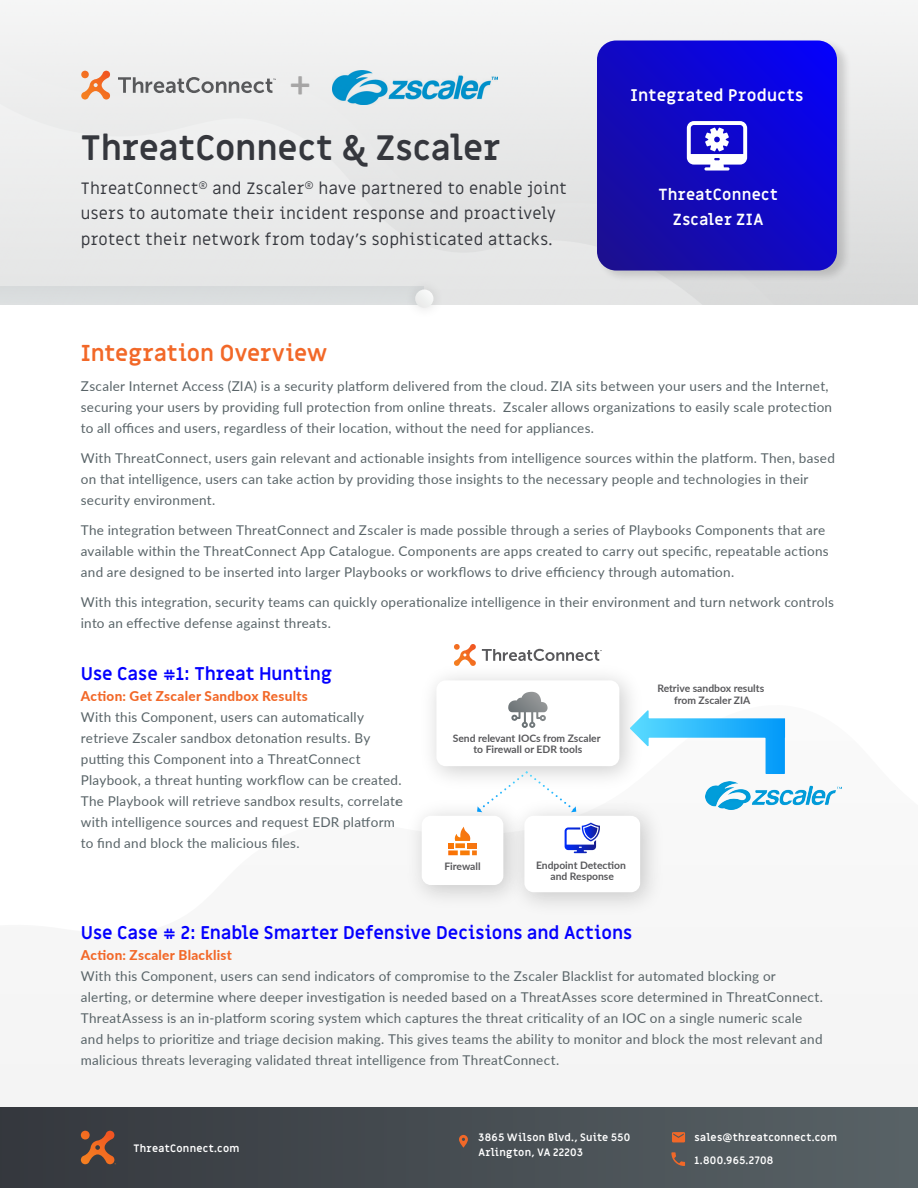
<style>
.page{position:relative;width:918px;height:1188px;background:#fff}
.page>*{position:absolute;margin:0;border:0;box-sizing:border-box;transform-origin:0 0}
.t1{font:700 34.5px "Miriam Libre";letter-spacing:-.005em;color:#35373d}
.t2{font:700 34.5px "Miriam Libre";color:#a6a5a5}
.t3{font:700 22.5px "Miriam Libre";color:#f26828}
.t4{font:700 18px "Miriam Libre";color:#0400ff}
.Intro_-_Body{font:16.5px/25.5px "Miriam Libre";letter-spacing:.015em;color:#35373d}
.t5{font:700 16.5px "Miriam Libre";letter-spacing:.015em;color:#fff}
.t6{font:700 15.75px/25.5px "Miriam Libre";letter-spacing:.02em;color:#fff;text-align:center}
.Body{font:13.5px/21px "Lato";letter-spacing:.02em;color:#596468}
.Body-2{font:800 13.5px "Lato";letter-spacing:.025em;color:#f26828}
.t7{font:700 10.5px/15px "Miriam Libre";letter-spacing:.025em;color:#fff}
.t8{font:700 10.35px/11.4px "Lato";color:#59595c;text-align:center}
</style>
<div class="page">
<svg style="left:0;top:718px;width:918px;height:389px;fill:#f6f6f6"></svg>
<img style="left:0;top:9px;width:918px;height:296px">
<div style="left:596px;top:37px;width:255px;height:246px;background:#000;opacity:.15"></div>
<svg style="left:597px;top:40px;width:240px;height:231px;background:#120ac5"></svg>
<svg style="left:81px;top:71px;width:29px;height:29px"></svg>
<svg style="left:118px;top:77px;width:158px;height:16px;background:#b8b9b9"></svg>
<div style="left:0;top:286px;width:424px;height:19px;background:#daddde"></div>
<div style="left:403px;top:278px;width:42px;height:42px;background:#000;opacity:.13"></div>
<div style="left:415px;top:289px;width:19px;height:19px;background:#eff1f0;border-radius:9px"></div>
<div style="left:0;top:1107px;width:918px;height:81px;background:linear-gradient(to right,#34383e,#586266)"></div>
<svg style="left:81px;top:1131px;width:35px;height:34px"></svg>
<svg style="left:459px;top:1135px;width:9px;height:13px"></svg>
<svg style="left:672px;top:1132px;width:13px;height:10px"></svg>
<svg style="left:671px;top:1152px;width:14px;height:14px"></svg>
<img style="left:333px;top:71px;width:164px;height:34px">
<svg style="left:687px;top:121px;width:60px;height:50px"></svg>
<img style="left:412px;top:676px;width:240px;height:115px">
<div style="left:436px;top:680px;width:183px;height:86px;background:#fff;border-radius:9px"></div>
<img style="left:397px;top:791px;width:103px;height:126px">
<div style="left:422px;top:816px;width:81px;height:69px;background:#fff;border-radius:9px"></div>
<img style="left:500px;top:791px;width:172px;height:127px">
<div style="left:524px;top:816px;width:116px;height:76px;background:#fff;border-radius:9px"></div>
<svg style="left:454px;top:644px;width:22px;height:22px"></svg>
<svg style="left:482px;top:649px;width:120px;height:12px"></svg>
<svg style="left:448px;top:827px;width:29px;height:28px"></svg>
<svg style="left:477px;top:771px;width:99px;height:41px"></svg>
<svg style="left:565px;top:823px;width:35px;height:30px"></svg>
<svg style="left:508px;top:692px;width:40px;height:36px"></svg>
<img style="left:705px;top:782px;width:137px;height:28px">
<svg style="left:630px;top:710px;width:155px;height:64px"></svg>
<h1 class="t2" style="left:289px;top:63px;width:24px">+</h1>
<h1 class="t1" style="left:81px;top:127px;width:421px">ThreatConnect &amp; Zscaler</h1>
<p class="Intro_-_Body" style="left:81px;top:176px;width:488px">ThreatConnect<sup>®</sup> and Zscaler<sup>®</sup> have partnered to enable joint users to automate their incident response and proactively protect their network from today’s sophisticated attacks.</p>
<h5 class="t5" style="left:631px;top:85px;width:174px">Integrated Products</h5>
<h5 class="t6" style="left:659px;top:182px;width:121px">ThreatConnect<br>Zscaler ZIA</h5>
<h2 class="t3" style="left:81px;top:340px;width:248px">Integration Overview</h2>
<p class="Body" style="left:81px;top:375px;width:753px">Zscaler Internet Access (ZIA) is a security platform delivered from the cloud. ZIA sits between your users and the Internet, securing your users by providing full protection from online threats. Zscaler allows organizations to easily scale protection to all offices and users, regardless of their location, without the need for appliances.</p>
<p class="Body" style="left:81px;top:447px;width:756px">With ThreatConnect, users gain relevant and actionable insights from intelligence sources within the platform. Then, based on that intelligence, users can take action by providing those insights to the necessary people and technologies in their security environment.</p>
<p class="Body" style="left:81px;top:519px;width:749px">The integration between ThreatConnect and Zscaler is made possible through a series of Playbooks Components that are available within the ThreatConnect App Catalogue. Components are apps created to carry out specific, repeatable actions and are designed to be inserted into larger Playbooks or workflows to drive efficiency through automation.</p>
<p class="Body" style="left:81px;top:591px;width:755px">With this integration, security teams can quickly operationalize intelligence in their environment and turn network controls into an effective defense against threats.</p>
<h3 class="t4" style="left:81px;top:662px;width:252px">Use Case #1: Threat Hunting</h3>
<p class="Body-2" style="left:81px;top:686px;width:229px">Action: Get Zscaler Sandbox Results</p>
<p class="Body" style="left:81px;top:706px;width:323px">With this Component, users can automatically retrieve Zscaler sandbox detonation results. By putting this Component into a ThreatConnect Playbook, a threat hunting workflow can be created.<br>The Playbook will retrieve sandbox results, correlate with intelligence sources and request EDR platform to find and block the malicious files.</p>
<p class="t8" style="left:657px;top:682px;width:108px">Retrive sandbox results from Zscaler ZIA</p>
<p class="t8" style="left:453px;top:732px;width:149px">Send relevant IOCs from Zscaler to Firewall or EDR tools</p>
<p class="t8" style="left:444px;top:860px;width:38px">Firewall</p>
<p class="t8" style="left:536px;top:859px;width:92px">Endpoint Detection and Response</p>
<h3 class="t4" style="left:81px;top:922px;width:553px">Use Case # 2: Enable Smarter Defensive Decisions and Actions</h3>
<p class="Body-2" style="left:81px;top:945px;width:153px">Action: Zscaler Blacklist</p>
<p class="Body" style="left:81px;top:965px;width:744px">With this Component, users can send indicators of compromise to the Zscaler Blacklist for automated blocking or alerting, or determine where deeper investigation is needed based on a ThreatAsses score determined in ThreatConnect.<br>ThreatAssess is an in-platform scoring system which captures the threat criticality of an IOC on a single numeric scale and helps to prioritize and triage decision making. This gives teams the ability to monitor and block the most relevant and malicious threats leveraging validated threat intelligence from ThreatConnect.</p>
<p class="t7" style="left:134px;top:1141px;width:107px">ThreatConnect.com</p>
<p class="t7" style="left:478px;top:1130px;width:153px">3865 Wilson Blvd., Suite 550<br>Arlington, VA 22203</p>
<p class="t7" style="left:695px;top:1130px;width:144px">sales@threatconnect.com</p>
<p class="t7" style="left:695px;top:1153px;width:80px">1.800.965.2708</p>
</div>
